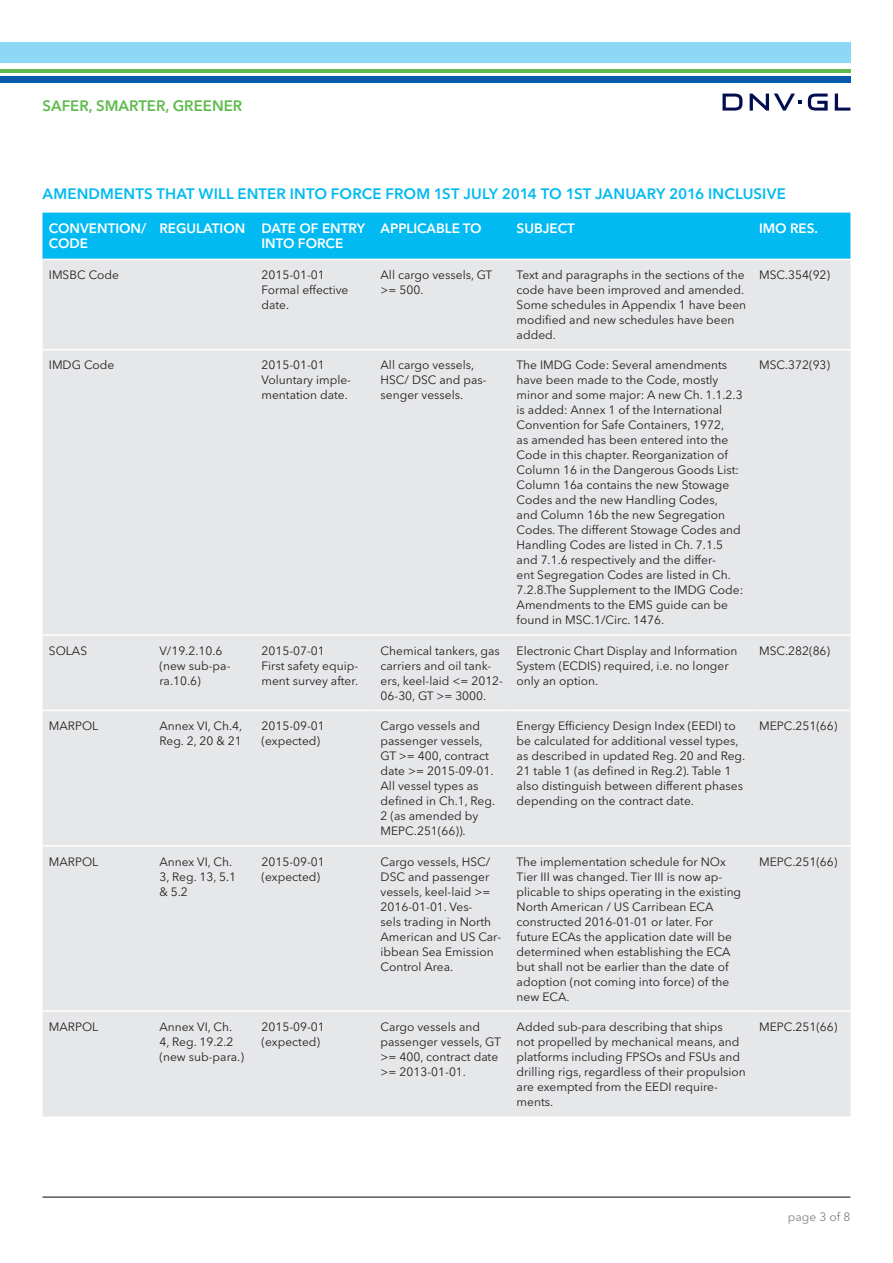
<style>
.page{position:relative;width:893px;height:1263px;background:#fff}
.page>*{position:absolute;margin:0;border:0;box-sizing:border-box;transform-origin:0 0}
.Headline_BIG{font:600 15px "Avenir Next LT Pro";letter-spacing:.01em;color:#00baf1}
.t1{font:600 15px "Avenir Next LT Pro";color:#5fbb4e}
.DNV_GL_Body{font:600 13.5px/15px "Avenir Next LT Pro";color:#fff}
.DNV_GL_Body-2{font:12px/15px "Avenir Next LT Pro";color:#231f20}
.t2{font:12px "Avenir Next LT Pro";color:#808285}
</style>
<div class="page">
<div style="left:0;top:43px;width:850px;height:20px;background:#8dd7f7"></div>
<hr style="left:0;top:70px;width:850px;height:3px;background:#5fbb4e">
<div style="left:0;top:77px;width:850px;height:6px;background:#015aaa"></div>
<svg style="left:835px;top:94px;width:15px;height:17px"></svg>
<svg style="left:808px;top:94px;width:20px;height:17px"></svg>
<svg style="left:722px;top:94px;width:20px;height:17px"></svg>
<svg style="left:750px;top:94px;width:51px;height:17px"></svg>
<hr style="left:43px;top:1196px;width:807px;height:2px;background:#57585a">
<div style="left:43px;top:213px;width:807px;height:46px;background:#00baf1"></div>
<div style="left:43px;top:260px;width:807px;height:856px;background:#e6e7e9"></div>
<hr style="left:43px;top:1010px;width:110px;height:2px;background:#fff">
<hr style="left:153px;top:1010px;width:102px;height:2px;background:#fff">
<hr style="left:255px;top:1010px;width:119px;height:2px;background:#fff">
<hr style="left:374px;top:1010px;width:136px;height:2px;background:#fff">
<hr style="left:510px;top:1010px;width:243px;height:2px;background:#fff">
<hr style="left:753px;top:1010px;width:97px;height:2px;background:#fff">
<hr style="left:43px;top:349px;width:110px;height:1px;background:#fff">
<hr style="left:153px;top:349px;width:102px;height:1px;background:#fff">
<hr style="left:255px;top:349px;width:119px;height:1px;background:#fff">
<hr style="left:374px;top:349px;width:136px;height:1px;background:#fff">
<hr style="left:510px;top:349px;width:243px;height:1px;background:#fff">
<hr style="left:753px;top:349px;width:97px;height:1px;background:#fff">
<hr style="left:43px;top:634px;width:110px;height:2px;background:#fff">
<hr style="left:153px;top:634px;width:102px;height:2px;background:#fff">
<hr style="left:255px;top:634px;width:119px;height:2px;background:#fff">
<hr style="left:374px;top:634px;width:136px;height:2px;background:#fff">
<hr style="left:510px;top:634px;width:243px;height:2px;background:#fff">
<hr style="left:753px;top:634px;width:97px;height:2px;background:#fff">
<hr style="left:43px;top:710px;width:110px;height:1px;background:#fff">
<hr style="left:153px;top:710px;width:102px;height:1px;background:#fff">
<hr style="left:255px;top:710px;width:119px;height:1px;background:#fff">
<hr style="left:374px;top:710px;width:136px;height:1px;background:#fff">
<hr style="left:510px;top:710px;width:243px;height:1px;background:#fff">
<hr style="left:753px;top:710px;width:97px;height:1px;background:#fff">
<hr style="left:43px;top:845px;width:110px;height:1px;background:#fff">
<hr style="left:153px;top:845px;width:102px;height:1px;background:#fff">
<hr style="left:255px;top:845px;width:119px;height:1px;background:#fff">
<hr style="left:374px;top:845px;width:136px;height:1px;background:#fff">
<hr style="left:510px;top:845px;width:243px;height:1px;background:#fff">
<hr style="left:753px;top:845px;width:97px;height:1px;background:#fff">
<p class="t1" style="left:43px;top:96px;width:201px">SAFER, SMARTER, GREENER</p>
<p class="Headline_BIG" style="left:43px;top:185px;width:745px">AMENDMENTS THAT WILL ENTER INTO FORCE FROM 1ST JULY 2014 TO 1ST JANUARY 2016 INCLUSIVE</p>
<p class="DNV_GL_Body" style="left:49px;top:221px;width:99px">CONVENTION/<br>CODE</p>
<p class="DNV_GL_Body" style="left:159px;top:221px;width:87px">REGULATION</p>
<p class="DNV_GL_Body" style="left:261px;top:221px;width:105px">DATE OF ENTRY<br>INTO FORCE</p>
<p class="DNV_GL_Body" style="left:381px;top:221px;width:103px">APPLICABLE TO</p>
<p class="DNV_GL_Body" style="left:517px;top:221px;width:60px">SUBJECT</p>
<p class="DNV_GL_Body" style="left:759px;top:221px;width:61px">IMO RES.</p>
<p class="DNV_GL_Body-2" style="left:49px;top:267px;width:72px">IMSBC Code</p>
<p class="DNV_GL_Body-2" style="left:261px;top:267px;width:88px">2015-01-01<br>Formal effective date.</p>
<p class="DNV_GL_Body-2" style="left:381px;top:267px;width:113px">All cargo vessels, GT &gt;= 500.</p>
<p class="DNV_GL_Body-2" style="left:517px;top:267px;width:231px">Text and paragraphs in the sections of the code have been improved and amended.<br>Some schedules in Appendix 1 have been modified and new schedules have been added.</p>
<p class="DNV_GL_Body-2" style="left:759px;top:267px;width:73px">MSC.354(92)</p>
<p class="DNV_GL_Body-2" style="left:49px;top:358px;width:67px">IMDG Code</p>
<p class="DNV_GL_Body-2" style="left:261px;top:358px;width:91px">2015-01-01<br>Voluntary imple&shy;mentation date.</p>
<p class="DNV_GL_Body-2" style="left:381px;top:358px;width:108px">All cargo vessels,<br>HSC/ DSC and pas&shy;senger vessels.</p>
<p class="DNV_GL_Body-2" style="left:517px;top:358px;width:228px">The IMDG Code: Several amendments have been made to the Code, mostly minor and some major: A new Ch. 1.1.2.3 is added: Annex 1 of the International Convention for Safe Containers, 1972,<br>as amended has been entered into the Code in this chapter. Reorganization of Column 16 in the Dangerous Goods List:<br>Column 16a contains the new Stowage Codes and the new Handling Codes,<br>and Column 16b the new Segregation Codes. The different Stowage Codes and Handling Codes are listed in Ch. 7.1.5 and 7.1.6 respectively and the differ-<br>ent Segregation Codes are listed in Ch.<br>7.2.8.The Supplement to the IMDG Code:<br>Amendments to the EMS guide can be found in MSC.1/Circ. 1476.</p>
<p class="DNV_GL_Body-2" style="left:759px;top:358px;width:73px">MSC.372(93)</p>
<p class="DNV_GL_Body-2" style="left:49px;top:643px;width:40px">SOLAS</p>
<p class="DNV_GL_Body-2" style="left:159px;top:643px;width:73px">V/19.2.10.6 (new sub-pa&shy;ra.10.6)</p>
<p class="DNV_GL_Body-2" style="left:261px;top:643px;width:98px">2015-07-01<br>First safety equip&shy;ment survey after.</p>
<p class="DNV_GL_Body-2" style="left:381px;top:643px;width:124px">Chemical tankers, gas carriers and oil tank&shy;ers, keel-laid &lt;= 2012-<br>06-30, GT &gt;= 3000.</p>
<p class="DNV_GL_Body-2" style="left:517px;top:643px;width:222px">Electronic Chart Display and Information<br>System (ECDIS) required, i.e. no longer only an option.</p>
<p class="DNV_GL_Body-2" style="left:759px;top:643px;width:73px">MSC.282(86)</p>
<p class="DNV_GL_Body-2" style="left:49px;top:718px;width:51px">MARPOL</p>
<p class="DNV_GL_Body-2" style="left:159px;top:718px;width:84px">Annex VI, Ch.4,<br>Reg. 2, 20 &amp; 21</p>
<p class="DNV_GL_Body-2" style="left:261px;top:718px;width:65px">2015-09-01 (expected)</p>
<p class="DNV_GL_Body-2" style="left:381px;top:718px;width:116px">Cargo vessels and passenger vessels,<br>GT &gt;= 400, contract date &gt;= 2015-09-01.<br>All vessel types as defined in Ch.1, Reg.<br>2 (as amended by<br>MEPC.251(66)).</p>
<p class="DNV_GL_Body-2" style="left:517px;top:718px;width:230px">Energy Efficiency Design Index (EEDI) to be calculated for additional vessel types, as described in updated Reg. 20 and Reg.<br>21 table 1 (as defined in Reg.2). Table 1 also distinguish between different phases depending on the contract date.</p>
<p class="DNV_GL_Body-2" style="left:759px;top:718px;width:80px">MEPC.251(66)</p>
<p class="DNV_GL_Body-2" style="left:49px;top:854px;width:51px">MARPOL</p>
<p class="DNV_GL_Body-2" style="left:159px;top:854px;width:78px">Annex VI, Ch.<br>3, Reg. 13, 5.1 &amp; 5.2</p>
<p class="DNV_GL_Body-2" style="left:261px;top:854px;width:65px">2015-09-01 (expected)</p>
<p class="DNV_GL_Body-2" style="left:381px;top:854px;width:122px">Cargo vessels, HSC/<br>DSC and passenger vessels, keel-laid &gt;=<br>2016-01-01. Ves-<br>sels trading in North<br>American and US Car&shy;ibbean Sea Emission<br>Control Area.</p>
<p class="DNV_GL_Body-2" style="left:517px;top:854px;width:226px">The implementation schedule for NOx Tier III was changed. Tier III is now ap&shy;plicable to ships operating in the existing North American / US Carribean ECA constructed 2016-01-01 or later. For future ECAs the application date will be determined when establishing the ECA but shall not be earlier than the date of adoption (not coming into force) of the new ECA.</p>
<p class="DNV_GL_Body-2" style="left:759px;top:854px;width:80px">MEPC.251(66)</p>
<p class="DNV_GL_Body-2" style="left:49px;top:1019px;width:51px">MARPOL</p>
<p class="DNV_GL_Body-2" style="left:159px;top:1019px;width:86px">Annex VI, Ch.<br>4, Reg. 19.2.2 (new sub-para.)</p>
<p class="DNV_GL_Body-2" style="left:261px;top:1019px;width:65px">2015-09-01 (expected)</p>
<p class="DNV_GL_Body-2" style="left:381px;top:1019px;width:122px">Cargo vessels and passenger vessels, GT &gt;= 400, contract date &gt;= 2013-01-01.</p>
<p class="DNV_GL_Body-2" style="left:517px;top:1019px;width:231px">Added sub-para describing that ships<br>not propelled by mechanical means, and platforms including FPSOs and FSUs and drilling rigs, regardless of their propulsion are exempted from the EEDI require&shy;ments.</p>
<p class="DNV_GL_Body-2" style="left:759px;top:1019px;width:80px">MEPC.251(66)</p>
<p class="t2" style="left:788px;top:1210px;width:64px">page 3 of 8</p>
</div>
